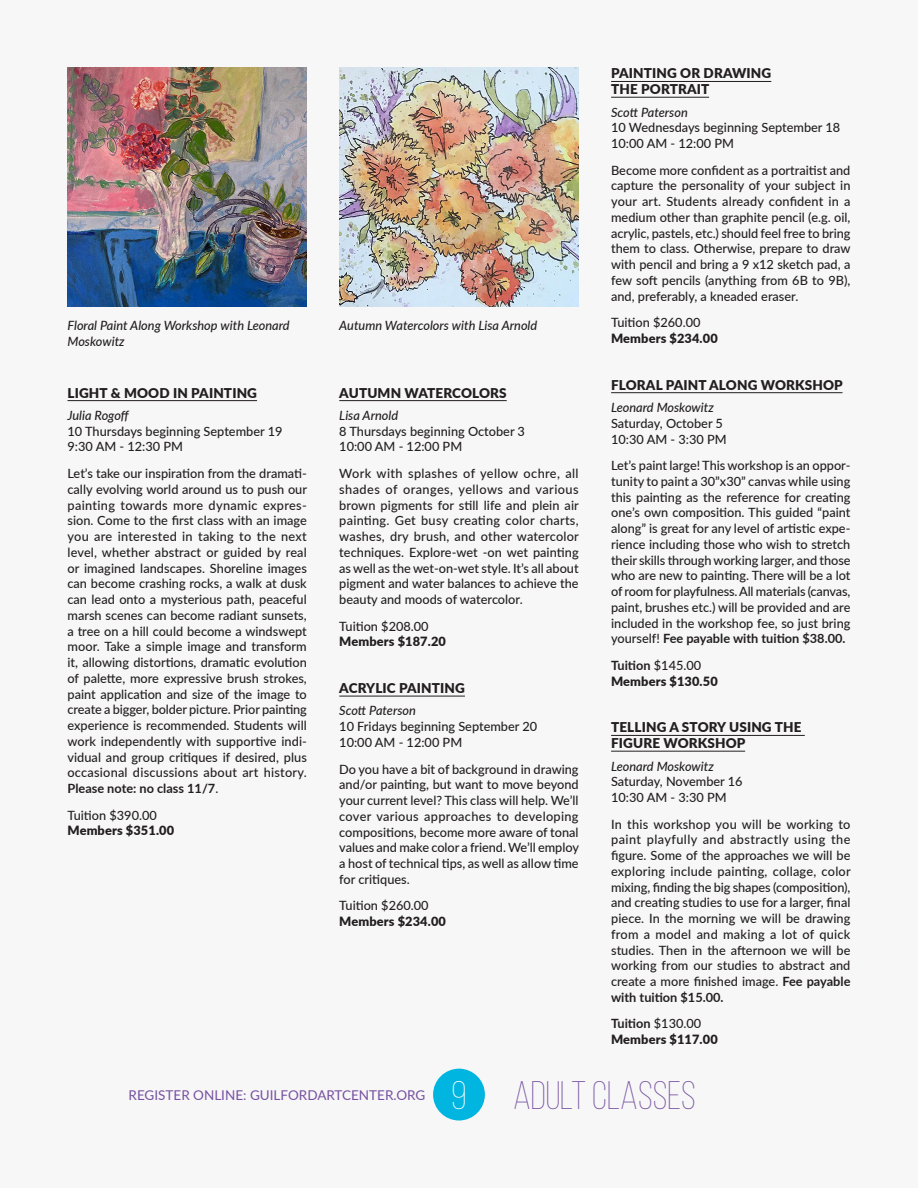
<style>
.page{position:relative;width:918px;height:1188px;background:#f7f7f8}
.page>*{position:absolute;margin:0;border:0;box-sizing:border-box;transform-origin:0 0}
.t1{font:300 39.75px "Bebas Neue";color:#7650a0}
.Class_Title{font:900 13.5px/15.8px "Lato";letter-spacing:.01em;color:#231f20}
.t2{font:13.5px "Lato";color:#7650a0}
.Class_Description{font:500 12.75px/15.8px "Lato";color:#231f20;text-align:justify}
.Class_DayTime{font:500 12.75px "Lato";color:#231f20}
.Class_Instructor{font:italic 500 12.75px/15.8px "Lato";color:#231f20}
.Member_Price{font:900 12.75px "Lato";letter-spacing:.01em;color:#231f20}
.Class_Description-2{font:700 12.75px "Lato";color:#231f20}
.s1{font-weight:700}
.s2{font-weight:500}
.s3{color:#fff}
</style>
<div class="page">
<div style="left:433px;top:1069px;width:52px;height:51px;background:#00b5df;border-radius:50%"></div>
<hr style="left:68px;top:400px;width:189px;height:1px;background:#231f20">
<hr style="left:339px;top:400px;width:168px;height:1px;background:#231f20">
<hr style="left:339px;top:696px;width:126px;height:1px;background:#231f20">
<img style="left:68px;top:68px;width:239px;height:239px">
<img style="left:339px;top:68px;width:240px;height:239px">
<hr style="left:611px;top:81px;width:160px;height:1px;background:#231f20">
<hr style="left:611px;top:97px;width:98px;height:1px;background:#231f20">
<hr style="left:611px;top:392px;width:232px;height:1px;background:#231f20">
<hr style="left:611px;top:735px;width:194px;height:1px;background:#231f20">
<hr style="left:611px;top:751px;width:134px;height:1px;background:#231f20">
<p class="Class_Instructor" style="left:67px;top:317px;width:224px">Floral Paint Along Workshop with Leonard<br>Moskowitz</p>
<p class="Class_Instructor" style="left:339px;top:317px;width:200px">Autumn Watercolors with Lisa Arnold</p>
<p class="Class_Title" style="left:68px;top:384px;width:191px">LIGHT &amp; MOOD IN PAINTING</p>
<p class="Class_Instructor" style="left:68px;top:407px;width:63px">Julia Rogoff</p>
<p class="Class_DayTime" style="left:68px;top:422px;width:217px">10 Thursdays beginning September 19</p>
<p class="Class_DayTime" style="left:68px;top:438px;width:117px">9:30 AM - 12:30 PM</p>
<p class="Class_Description" style="left:68px;top:465px;width:241px">Let’s take our inspiration from the dramati&shy;cally evolving world around us to push our painting towards more dynamic expres&shy;sion. Come to the first class with an image you are interested in taking to the next level, whether abstract or guided by real or imagined landscapes. Shoreline images can become crashing rocks, a walk at dusk can lead onto a mysterious path, peaceful marsh scenes can become radiant sunsets, a tree on a hill could become a windswept moor. Take a simple image and transform it, allowing distortions, dramatic evolution of palette, more expressive brush strokes, paint application and size of the image to create a bigger, bolder picture. Prior painting experience is recommended. Students will work independently with supportive indi&shy;vidual and group critiques if desired, plus occasional discussions about art history.<br><span class="s1">Please note: no class 11/7</span>.</p>
<p class="Class_Description" style="left:68px;top:807px;width:91px">Tuition $390.00</p>
<p class="Member_Price" style="left:68px;top:821px;width:108px">Members $351.00</p>
<p class="Class_Title" style="left:339px;top:384px;width:169px">AUTUMN WATERCOLORS</p>
<p class="Class_Instructor" style="left:339px;top:407px;width:60px">Lisa Arnold</p>
<p class="Class_DayTime" style="left:339px;top:422px;width:187px">8 Thursdays beginning October 3</p>
<p class="Class_DayTime" style="left:339px;top:438px;width:124px">10:00 AM - 12:00 PM</p>
<p class="Class_Description" style="left:339px;top:465px;width:241px">Work with splashes of yellow ochre, all shades of oranges, yellows and various brown pigments for still life and plein air painting. Get busy creating color charts, washes, dry brush, and other watercolor techniques. Explore-wet -on wet painting as well as the wet-on-wet style. It’s all about pigment and water balances to achieve the beauty and moods of watercolor.</p>
<p class="Class_Description" style="left:339px;top:618px;width:91px">Tuition $208.00</p>
<p class="Member_Price" style="left:339px;top:632px;width:108px">Members $187.20</p>
<p class="Class_Title" style="left:339px;top:680px;width:127px">ACRYLIC PAINTING</p>
<p class="Class_Instructor" style="left:339px;top:702px;width:78px">Scott Paterson</p>
<p class="Class_DayTime" style="left:339px;top:717px;width:200px">10 Fridays beginning September 20</p>
<p class="Class_DayTime" style="left:339px;top:733px;width:124px">10:00 AM - 12:00 PM</p>
<p class="Class_Description" style="left:339px;top:760px;width:241px">Do you have a bit of background in drawing and/or painting, but want to move beyond your current level? This class will help. We’ll cover various approaches to developing compositions, become more aware of tonal values and make color a friend. We’ll employ a host of technical tips, as well as allow time for critiques.</p>
<p class="Class_Description" style="left:339px;top:897px;width:91px">Tuition $260.00</p>
<p class="Member_Price" style="left:339px;top:912px;width:108px">Members $234.00</p>
<p class="Class_Title" style="left:611px;top:65px;width:162px">PAINTING OR DRAWING<br>THE PORTRAIT</p>
<p class="Class_Instructor" style="left:611px;top:104px;width:78px">Scott Paterson</p>
<p class="Class_DayTime" style="left:611px;top:119px;width:231px">10 Wednesdays beginning September 18</p>
<p class="Class_DayTime" style="left:611px;top:134px;width:124px">10:00 AM - 12:00 PM</p>
<p class="Class_Description" style="left:611px;top:162px;width:241px">Become more confident as a portraitist and capture the personality of your subject in your art. Students already confident in a medium other than graphite pencil (e.g. oil, acrylic, pastels, etc.) should feel free to bring them to class. Otherwise, prepare to draw with pencil and bring a 9 x12 sketch pad, a few soft pencils (anything from 6B to 9B), and, preferably, a kneaded eraser.</p>
<p class="Class_Description" style="left:611px;top:314px;width:91px">Tuition $260.00</p>
<p class="Member_Price" style="left:611px;top:329px;width:108px">Members $234.00</p>
<p class="Class_Title" style="left:611px;top:376px;width:233px">FLORAL PAINT ALONG WORKSHOP</p>
<p class="Class_Instructor" style="left:611px;top:399px;width:104px">Leonard Moskowitz</p>
<p class="Class_DayTime" style="left:611px;top:414px;width:113px">Saturday, October 5</p>
<p class="Class_DayTime" style="left:611px;top:430px;width:117px">10:30 AM - 3:30 PM</p>
<p class="Class_Description" style="left:611px;top:457px;width:241px">Let’s paint large! This workshop is an oppor&shy;tunity to paint a 30”x30” canvas while using this painting as the reference for creating one’s own composition. This guided “paint along” is great for any level of artistic expe&shy;rience including those who wish to stretch their skills through working larger, and those who are new to painting. There will be a lot of room for playfulness.All materials (canvas, paint, brushes etc.) will be provided and are included in the workshop fee, so just bring yourself! <span class="s1">Fee payable with tuition $38.00.</span></p>
<p class="Class_Description-2" style="left:611px;top:656px;width:92px">Tuition <span class="s2">$145.00</span></p>
<p class="Member_Price" style="left:611px;top:671px;width:108px">Members $130.50</p>
<p class="Class_Title" style="left:611px;top:719px;width:192px">TELLING A STORY USING THE<br>FIGURE WORKSHOP</p>
<p class="Class_Instructor" style="left:611px;top:757px;width:104px">Leonard Moskowitz</p>
<p class="Class_DayTime" style="left:611px;top:772px;width:133px">Saturday, November 16</p>
<p class="Class_DayTime" style="left:611px;top:788px;width:117px">10:30 AM - 3:30 PM</p>
<p class="Class_Description" style="left:611px;top:816px;width:241px">In this workshop you will be working to paint playfully and abstractly using the figure. Some of the approaches we will be exploring include painting, collage, color mixing, finding the big shapes (composition), and creating studies to use for a larger, final piece. In the morning we will be drawing from a model and making a lot of quick studies. Then in the afternoon we will be working from our studies to abstract and create a more finished image. <span class="s1">Fee payable with tuition $15.00.</span></p>
<p class="Class_Description-2" style="left:611px;top:1014px;width:92px">Tuition <span class="s2">$130.00</span></p>
<p class="Member_Price" style="left:611px;top:1030px;width:108px">Members $117.00</p>
<p class="t2" style="left:129px;top:1085px;width:298px">REGISTER ONLINE: GUILFORDARTCENTER.ORG</p>
<h1 class="t1" style="left:452px;top:1074px;width:246px"><span class="s3">9</span> ADULT CLASSES</h1>
</div>
